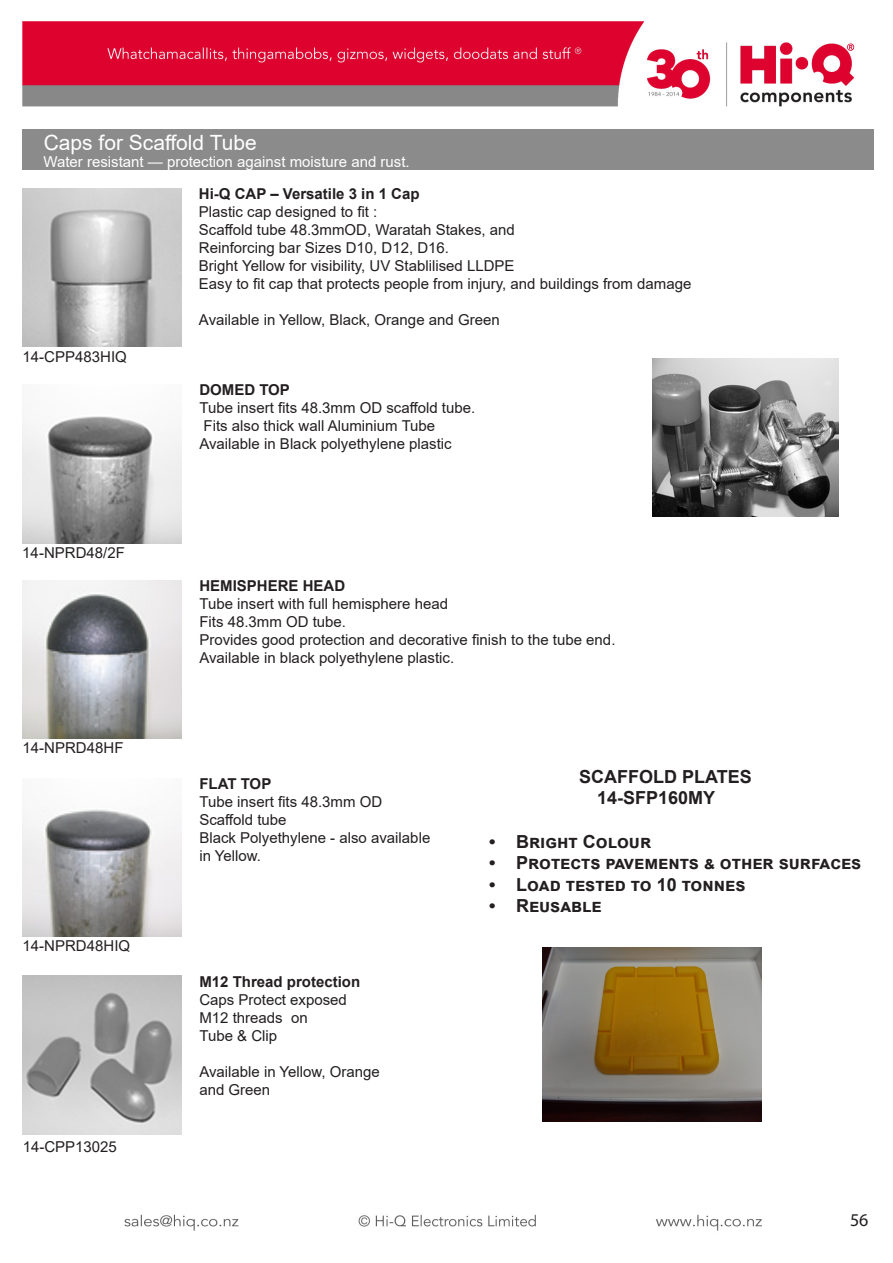
<style>
.page{position:relative;width:893px;height:1263px;background:#fff}
.page>*{position:absolute;margin:0;border:0;box-sizing:border-box;transform-origin:0 0}
.t1{font:21px "Arial";color:#fff}
.t2{font:700 18px "Arial";color:#231f20}
.t3{font:18px "Myriad Pro";color:#231f20}
.t4{font:15px/18px "Arial";color:#231f20}
.t5{font:700 15px "Arial";color:#231f20}
.t6{font:15px "Arial";color:#fff}
</style>
<div class="page">
<img style="left:22px;top:21px;width:852px;height:1210px">
<div style="left:22px;top:130px;width:851px;height:39px;background:#8c8b8b"></div>
<img style="left:23px;top:188px;width:158px;height:159px">
<img style="left:23px;top:384px;width:158px;height:159px">
<img style="left:23px;top:580px;width:158px;height:159px">
<img style="left:23px;top:778px;width:158px;height:158px">
<img style="left:23px;top:976px;width:158px;height:158px">
<img style="left:652px;top:358px;width:187px;height:159px">
<img style="left:543px;top:948px;width:219px;height:173px">
<p class="t1" style="left:44px;top:129px;width:215px">Caps for Scaffold Tube</p>
<p class="t5" style="left:199px;top:183px;width:222px">Hi-Q CAP – Versatile 3 in 1 Cap</p>
<p class="t4" style="left:199px;top:203px;width:180px">Plastic cap designed to fit :</p>
<p class="t4" style="left:199px;top:221px;width:317px">Scaffold tube 48.3mmOD, Waratah Stakes, and</p>
<p class="t4" style="left:199px;top:239px;width:252px">Reinforcing bar Sizes D10, D12, D16.</p>
<p class="t4" style="left:199px;top:257px;width:317px">Bright Yellow for visibility, UV Stablilised LLDPE</p>
<p class="t4" style="left:199px;top:275px;width:494px">Easy to fit cap that protects people from injury, and buildings from damage</p>
<p class="t4" style="left:199px;top:311px;width:302px">Available in Yellow, Black, Orange and Green</p>
<p class="t6" style="left:43px;top:152px;width:368px">Water resistant — protection against moisture and rust.</p>
<p class="t4" style="left:23px;top:347px;width:106px">14-CPP483HIQ</p>
<p class="t4" style="left:22px;top:543px;width:104px">14-NPRD48/2F</p>
<p class="t4" style="left:23px;top:739px;width:102px">14-NPRD48HF</p>
<p class="t4" style="left:23px;top:937px;width:109px">14-NPRD48HIQ</p>
<p class="t4" style="left:23px;top:1137px;width:96px">14-CPP13025</p>
<p class="t5" style="left:199px;top:379px;width:92px">DOMED TOP</p>
<p class="t4" style="left:199px;top:399px;width:277px">Tube insert fits 48.3mm OD scaffold tube.</p>
<p class="t4" style="left:204px;top:417px;width:233px">Fits also thick wall Aluminium Tube</p>
<p class="t4" style="left:199px;top:435px;width:254px">Available in Black polyethylene plastic</p>
<p class="t5" style="left:199px;top:575px;width:147px">HEMISPHERE HEAD</p>
<p class="t4" style="left:199px;top:595px;width:250px">Tube insert with full hemisphere head</p>
<p class="t4" style="left:199px;top:613px;width:148px">Fits 48.3mm OD tube.</p>
<p class="t4" style="left:199px;top:631px;width:418px">Provides good protection and decorative finish to the tube end.</p>
<p class="t4" style="left:199px;top:649px;width:256px">Available in black polyethylene plastic.</p>
<p class="t5" style="left:199px;top:773px;width:73px">FLAT TOP</p>
<p class="t4" style="left:199px;top:793px;width:184px">Tube insert fits 48.3mm OD</p>
<p class="t4" style="left:199px;top:811px;width:89px">Scaffold tube</p>
<p class="t4" style="left:199px;top:829px;width:232px">Black Polyethylene - also available</p>
<p class="t4" style="left:199px;top:847px;width:63px">in Yellow.</p>
<p class="t5" style="left:199px;top:971px;width:162px">M12 Thread protection</p>
<p class="t4" style="left:199px;top:990px;width:149px">Caps Protect exposed</p>
<p class="t4" style="left:199px;top:1008px;width:110px">M12 threads on</p>
<p class="t4" style="left:199px;top:1026px;width:79px">Tube &amp; Clip</p>
<p class="t4" style="left:199px;top:1062px;width:182px">Available in Yellow, Orange and Green</p>
<p class="t2" style="left:579px;top:764px;width:174px">SCAFFOLD PLATES</p>
<p class="t2" style="left:597px;top:785px;width:120px">14-SFP160MY</p>
<p class="t2" style="left:489px;top:829px;width:164px">• Bright Colour</p>
<p class="t2" style="left:489px;top:850px;width:374px">• Protects pavements &amp; other surfaces</p>
<p class="t2" style="left:489px;top:872px;width:258px">• Load tested to 10 tonnes</p>
<p class="t2" style="left:489px;top:893px;width:114px">• Reusable</p>
<p class="t3" style="left:850px;top:1209px;width:20px">56</p>
</div>
